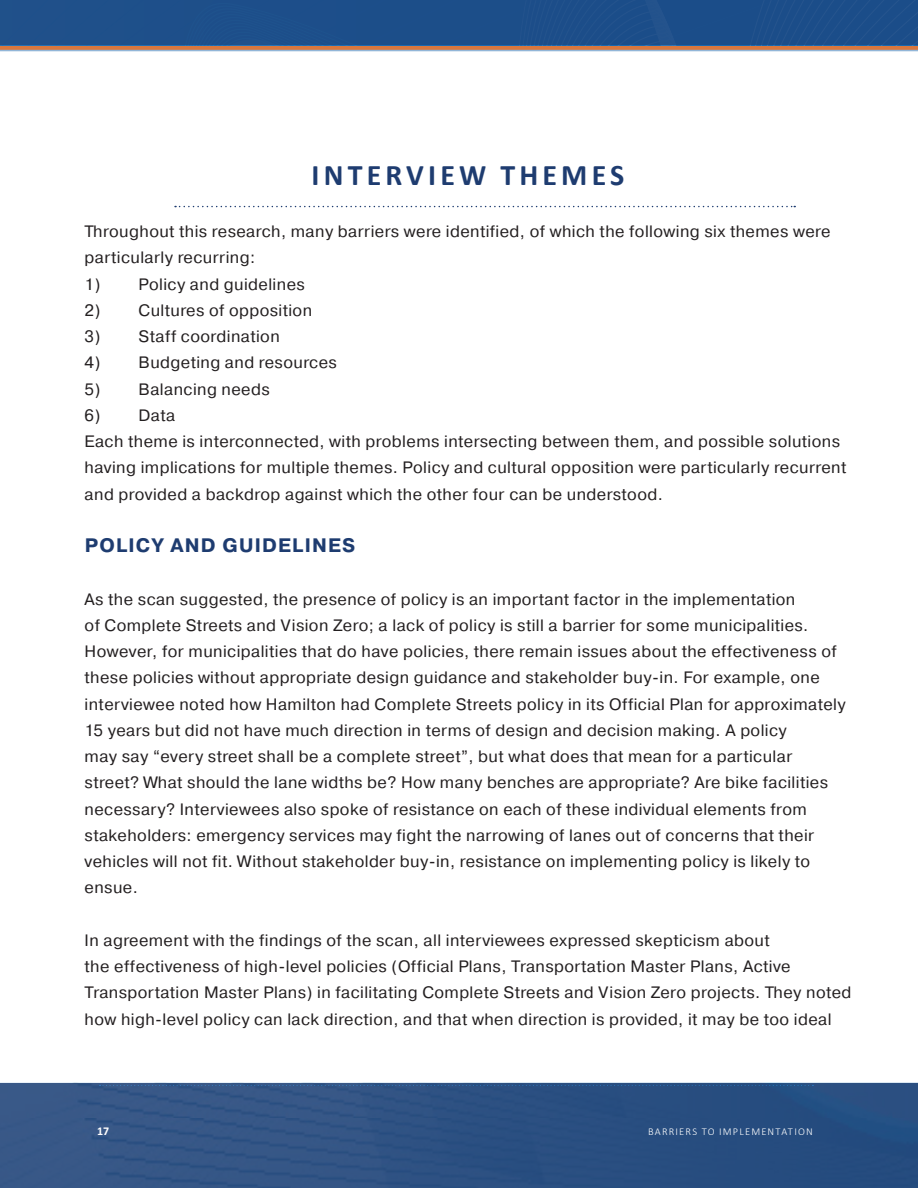
<style>
.page{position:relative;width:918px;height:1188px;background:#fff}
.page>*{position:absolute;margin:0;border:0;box-sizing:border-box;transform-origin:0 0}
.Heading_2{font:700 30px "Calibri";letter-spacing:.14em;color:#1e3c70}
.TOC_Bulk_Text_CAPS{font:700 19.5px "Pragmatica";letter-spacing:.06em;color:#1e3c70}
.Bulk_Text{font:16.5px/26.2px "Pragmatica";letter-spacing:.025em;color:#231f20}
.Footer___Page_Number{font:700 12px "Calibri";color:#fff}
.Footer___Page_Number-2{font:300 10.5px "Calibri";letter-spacing:.11em;color:#fff}
</style>
<div class="page">
<img style="left:0;top:1083px;width:918px;height:105px">
<svg style="left:0;top:45px;width:918px;height:6px;background:#ab816f"></svg>
<div style="left:0;top:0;width:918px;height:45px;background:#1c4e89"></div>
<svg style="left:175px;top:206px;width:620px;height:1px"></svg>
<p class="Heading_2" style="left:312px;top:153px;width:314px">INTERVIEW THEMES</p>
<p class="Bulk_Text" style="left:85px;top:219px;width:747px">Throughout this research, many barriers were identified, of which the following six themes were particularly recurring:</p>
<p class="Bulk_Text" style="left:85px;top:271px;width:222px">1) Policy and guidelines</p>
<p class="Bulk_Text" style="left:85px;top:297px;width:229px">2) Cultures of opposition</p>
<p class="Bulk_Text" style="left:85px;top:324px;width:197px">3) Staff coordination</p>
<p class="Bulk_Text" style="left:85px;top:350px;width:254px">4) Budgeting and resources</p>
<p class="Bulk_Text" style="left:85px;top:376px;width:187px">5) Balancing needs</p>
<p class="Bulk_Text" style="left:85px;top:402px;width:92px">6) Data</p>
<p class="Bulk_Text" style="left:85px;top:429px;width:763px">Each theme is interconnected, with problems intersecting between them, and possible solutions having implications for multiple themes. Policy and cultural opposition were particularly recurrent and provided a backdrop against which the other four can be understood.</p>
<p class="TOC_Bulk_Text_CAPS" style="left:85px;top:533px;width:272px">POLICY AND GUIDELINES</p>
<p class="Bulk_Text" style="left:85px;top:586px;width:763px">As the scan suggested, the presence of policy is an important factor in the implementation<br>of Complete Streets and Vision Zero; a lack of policy is still a barrier for some municipalities.<br>However, for municipalities that do have policies, there remain issues about the effectiveness of these policies without appropriate design guidance and stakeholder buy-in. For example, one interviewee noted how Hamilton had Complete Streets policy in its Official Plan for approximately 15 years but did not have much direction in terms of design and decision making. A policy<br>may say “every street shall be a complete street”, but what does that mean for a particular street? What should the lane widths be? How many benches are appropriate? Are bike facilities necessary? Interviewees also spoke of resistance on each of these individual elements from stakeholders: emergency services may fight the narrowing of lanes out of concerns that their vehicles will not fit. Without stakeholder buy-in, resistance on implementing policy is likely to ensue.</p>
<p class="Bulk_Text" style="left:85px;top:927px;width:768px">In agreement with the findings of the scan, all interviewees expressed skepticism about<br>the effectiveness of high-level policies (Official Plans, Transportation Master Plans, Active Transportation Master Plans) in facilitating Complete Streets and Vision Zero projects. They noted how high-level policy can lack direction, and that when direction is provided, it may be too ideal</p>
<p class="Footer___Page_Number" style="left:97px;top:1123px;width:13px">17</p>
<p class="Footer___Page_Number-2" style="left:648px;top:1125px;width:166px">BARRIERS TO IMPLEMENTATION</p>
</div>
